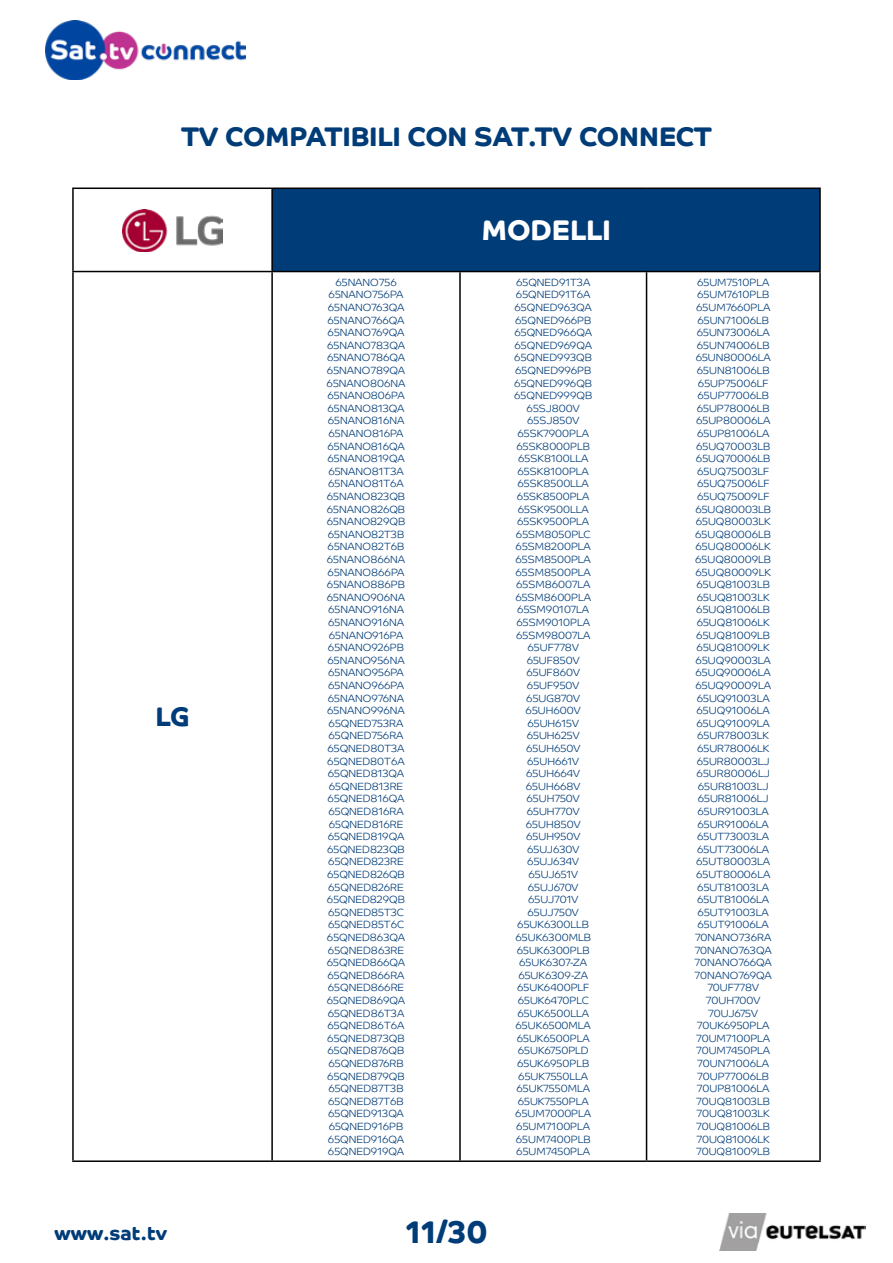
<style>
.page{position:relative;width:893px;height:1263px;background:#fff}
.page>*{position:absolute;margin:0;border:0;box-sizing:border-box;transform-origin:0 0}
.t1{font:700 31.5px "Co Headline";color:#003c78}
.t2{font:700 28.5px "Co Headline";color:#fff}
.t3{font:700 27px "Co Headline";color:#003c78}
.t4{font:700 19.5px "Co Headline";color:#003c78}
.t5{font:300 10.5px/12.6px "Co Headline";color:#003c78;text-align:center}
</style>
<div class="page">
<img style="left:719px;top:1213px;width:147px;height:37px">
<img style="left:46px;top:20px;width:199px;height:59px">
<div style="left:272px;top:188px;width:548px;height:84px;background:#003c78"></div>
<hr style="left:272px;top:188px;width:188px;height:1px;background:#000">
<hr style="left:460px;top:188px;width:186px;height:1px;background:#000">
<hr style="left:646px;top:188px;width:175px;height:1px;background:#000">
<hr style="left:819px;top:189px;width:2px;height:82px;background:#000">
<hr style="left:72px;top:272px;width:2px;height:888px;background:#000">
<hr style="left:272px;top:271px;width:188px;height:1px;background:#000">
<hr style="left:271px;top:272px;width:2px;height:888px;background:#000">
<hr style="left:460px;top:271px;width:186px;height:1px;background:#000">
<hr style="left:459px;top:272px;width:2px;height:888px;background:#000">
<hr style="left:646px;top:271px;width:175px;height:1px;background:#000">
<hr style="left:646px;top:272px;width:1px;height:888px;background:#000">
<hr style="left:819px;top:272px;width:2px;height:888px;background:#000">
<hr style="left:72px;top:1160px;width:200px;height:2px;background:#000">
<hr style="left:272px;top:1160px;width:188px;height:2px;background:#000">
<hr style="left:460px;top:1160px;width:186px;height:2px;background:#000">
<hr style="left:646px;top:1160px;width:175px;height:2px;background:#000">
<hr style="left:72px;top:189px;width:2px;height:82px;background:#000">
<hr style="left:72px;top:188px;width:200px;height:1px;background:#000">
<hr style="left:271px;top:189px;width:2px;height:82px;background:#000">
<hr style="left:72px;top:271px;width:200px;height:1px;background:#000">
<img style="left:123px;top:209px;width:100px;height:42px">
<h3 class="t3" style="left:181px;top:121px;width:532px">TV COMPATIBILI CON SAT.TV CONNECT</h3>
<h3 class="t3" style="left:155px;top:700px;width:36px">LG</h3>
<h3 class="t4" style="left:55px;top:1222px;width:114px">www.sat.tv</h3>
<h2 class="t2" style="left:481px;top:213px;width:131px">MODELLI</h2>
<p class="t5" style="left:327px;top:276px;width:80px">65NANO756<br>65NANO756PA<br>65NANO763QA<br>65NANO766QA<br>65NANO769QA<br>65NANO783QA<br>65NANO786QA<br>65NANO789QA<br>65NANO806NA<br>65NANO806PA<br>65NANO813QA<br>65NANO816NA<br>65NANO816PA<br>65NANO816QA<br>65NANO819QA<br>65NANO81T3A<br>65NANO81T6A<br>65NANO823QB<br>65NANO826QB<br>65NANO829QB<br>65NANO82T3B<br>65NANO82T6B<br>65NANO866NA<br>65NANO866PA<br>65NANO886PB<br>65NANO906NA<br>65NANO916NA<br>65NANO916NA<br>65NANO916PA<br>65NANO926PB<br>65NANO956NA<br>65NANO956PA<br>65NANO966PA<br>65NANO976NA<br>65NANO996NA<br>65QNED753RA<br>65QNED756RA<br>65QNED80T3A<br>65QNED80T6A<br>65QNED813QA<br>65QNED813RE<br>65QNED816QA<br>65QNED816RA<br>65QNED816RE<br>65QNED819QA<br>65QNED823QB<br>65QNED823RE<br>65QNED826QB<br>65QNED826RE<br>65QNED829QB<br>65QNED85T3C<br>65QNED85T6C<br>65QNED863QA<br>65QNED863RE<br>65QNED866QA<br>65QNED866RA<br>65QNED866RE<br>65QNED869QA<br>65QNED86T3A<br>65QNED86T6A<br>65QNED873QB<br>65QNED876QB<br>65QNED876RB<br>65QNED879QB<br>65QNED87T3B<br>65QNED87T6B<br>65QNED913QA<br>65QNED916PB<br>65QNED916QA<br>65QNED919QA</p>
<p class="t5" style="left:514px;top:276px;width:80px">65QNED91T3A<br>65QNED91T6A<br>65QNED963QA<br>65QNED966PB<br>65QNED966QA<br>65QNED969QA<br>65QNED993QB<br>65QNED996PB<br>65QNED996QB<br>65QNED999QB<br>65SJ800V<br>65SJ850V<br>65SK7900PLA<br>65SK8000PLB<br>65SK8100LLA<br>65SK8100PLA<br>65SK8500LLA<br>65SK8500PLA<br>65SK9500LLA<br>65SK9500PLA<br>65SM8050PLC<br>65SM8200PLA<br>65SM8500PLA<br>65SM8500PLA<br>65SM86007LA<br>65SM8600PLA<br>65SM90107LA<br>65SM9010PLA<br>65SM98007LA<br>65UF778V<br>65UF850V<br>65UF860V<br>65UF950V<br>65UG870V<br>65UH600V<br>65UH615V<br>65UH625V<br>65UH650V<br>65UH661V<br>65UH664V<br>65UH668V<br>65UH750V<br>65UH770V<br>65UH850V<br>65UH950V<br>65UJ630V<br>65UJ634V<br>65UJ651V<br>65UJ670V<br>65UJ701V<br>65UJ750V<br>65UK6300LLB<br>65UK6300MLB<br>65UK6300PLB<br>65UK6307-ZA<br>65UK6309-ZA<br>65UK6400PLF<br>65UK6470PLC<br>65UK6500LLA<br>65UK6500MLA<br>65UK6500PLA<br>65UK6750PLD<br>65UK6950PLB<br>65UK7550LLA<br>65UK7550MLA<br>65UK7550PLA<br>65UM7000PLA<br>65UM7100PLA<br>65UM7400PLB<br>65UM7450PLA</p>
<p class="t5" style="left:695px;top:276px;width:79px">65UM7510PLA<br>65UM7610PLB<br>65UM7660PLA<br>65UN71006LB<br>65UN73006LA<br>65UN74006LB<br>65UN80006LA<br>65UN81006LB<br>65UP75006LF<br>65UP77006LB<br>65UP78006LB<br>65UP80006LA<br>65UP81006LA<br>65UQ70003LB<br>65UQ70006LB<br>65UQ75003LF<br>65UQ75006LF<br>65UQ75009LF<br>65UQ80003LB<br>65UQ80003LK<br>65UQ80006LB<br>65UQ80006LK<br>65UQ80009LB<br>65UQ80009LK<br>65UQ81003LB<br>65UQ81003LK<br>65UQ81006LB<br>65UQ81006LK<br>65UQ81009LB<br>65UQ81009LK<br>65UQ90003LA<br>65UQ90006LA<br>65UQ90009LA<br>65UQ91003LA<br>65UQ91006LA<br>65UQ91009LA<br>65UR78003LK<br>65UR78006LK<br>65UR80003LJ<br>65UR80006LJ<br>65UR81003LJ<br>65UR81006LJ<br>65UR91003LA<br>65UR91006LA<br>65UT73003LA<br>65UT73006LA<br>65UT80003LA<br>65UT80006LA<br>65UT81003LA<br>65UT81006LA<br>65UT91003LA<br>65UT91006LA<br>70NANO736RA<br>70NANO763QA<br>70NANO766QA<br>70NANO769QA<br>70UF778V<br>70UH700V<br>70UJ675V<br>70UK6950PLA<br>70UM7100PLA<br>70UM7450PLA<br>70UN71006LA<br>70UP77006LB<br>70UP81006LA<br>70UQ81003LB<br>70UQ81003LK<br>70UQ81006LB<br>70UQ81006LK<br>70UQ81009LB</p>
<h1 class="t1" style="left:406px;top:1213px;width:83px">11/30</h1>
</div>
